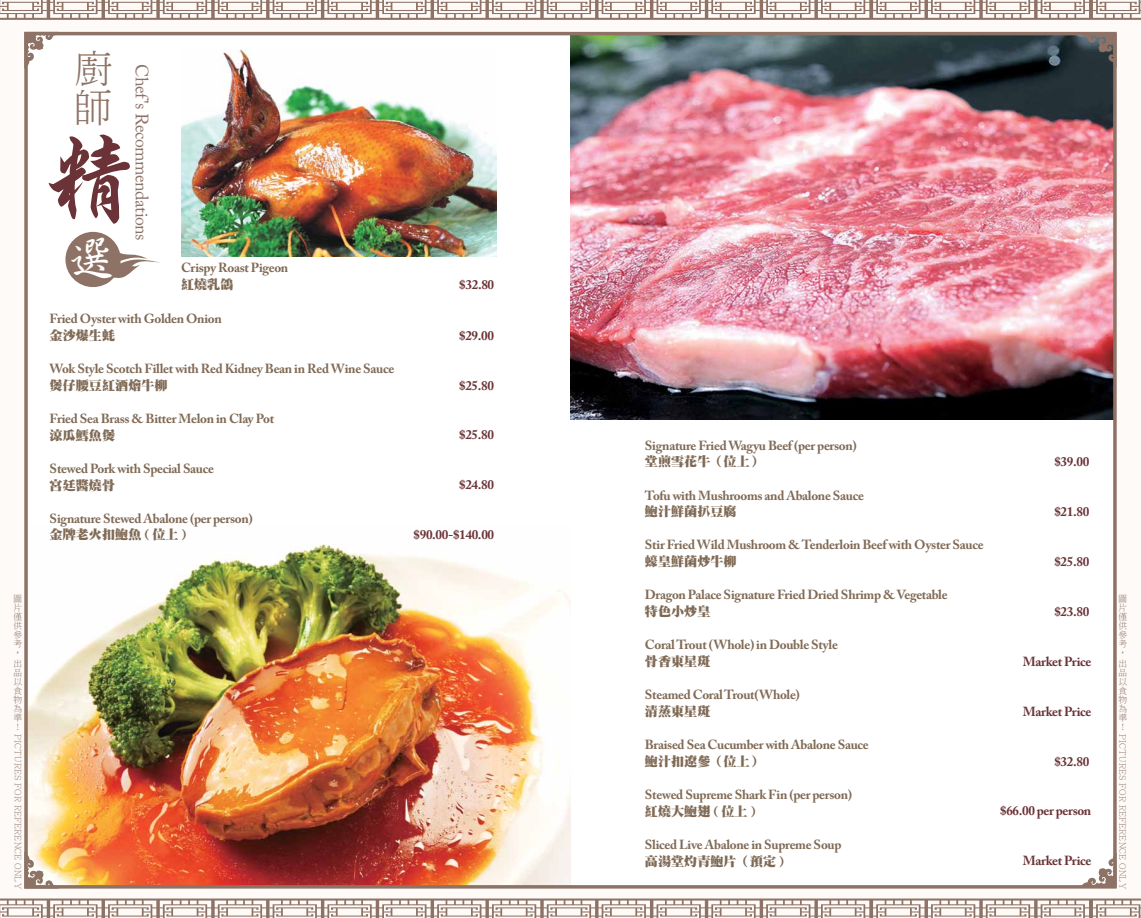
<style>
.page{position:relative;width:1141px;height:918px;background:#fdfaf8}
.page>*{position:absolute;margin:0;border:0;box-sizing:border-box;transform-origin:0 0}
.t1{font:102.2px "DF Xing Kai Std W5";color:#6b3337}
.t2{font:44.71px "DF Xing Shu Std W5";color:#fff}
.t3{font:300 38.32px/39.3px "Adobe Ming Std";color:#8d7265}
.t4{font:17.85px "Adobe Caslon Pro";letter-spacing:-.025em;color:#8d7265}
.t5{font:700 13.12px "Adobe Caslon Pro";letter-spacing:-.025em;color:#806a55}
.t6{font:700 13.12px "Adobe Caslon Pro";letter-spacing:-.025em;color:#6b3337}
.t7{font:13.12px "DF Ming Std W14";color:#806a55}
.t8{font:300 8.75px/9px "Adobe Ming Std";letter-spacing:.025em;color:#8d7265;text-align:justify}
</style>
<div class="page">
<svg style="left:0;top:0;width:1141px;height:20px"></svg>
<svg style="left:0;top:898px;width:1141px;height:20px"></svg>
<div style="left:24px;top:32px;width:1092px;height:856px;background:#fff"></div>
<img style="left:29px;top:544px;width:541px;height:339px">
<svg style="left:29px;top:851px;width:30px;height:32px"></svg>
<svg style="left:1085px;top:859px;width:27px;height:24px"></svg>
<img style="left:570px;top:37px;width:542px;height:382px">
<div style="left:24px;top:32px;width:1093px;height:856px;border:4px solid #8d7265"></div>
<svg style="left:24px;top:32px;width:35px;height:37px"></svg>
<svg style="left:1080px;top:33px;width:37px;height:35px"></svg>
<svg style="left:77px;top:236px;width:83px;height:52px"></svg>
<div style="left:65px;top:232px;width:56px;height:55px;background:#8d7265;border-radius:50%"></div>
<img style="left:181px;top:50px;width:315px;height:207px">
<p class="t8" style="left:14px;top:594px;width:10px">圖片僅供參考，</p>
<p class="t8" style="left:14px;top:659px;width:10px">出品以食物為準！</p>
<p class="t8" style="left:23px;top:734px;width:156px;rotate:90deg">Pictures for reference only</p>
<h3 class="t3" style="left:75px;top:48px;width:38px">廚師</h3>
<h1 class="t1" style="left:40px;top:123px;width:92px">精</h1>
<h3 class="t4" style="left:152px;top:64px;width:178px;rotate:90deg">Chef's Recommendations</h3>
<h2 class="t2" style="left:68px;top:233px;width:45px">選</h2>
<p class="t5" style="left:50px;top:311px;width:174px">Fried Oyster with Golden Onion</p>
<p class="t7" style="left:50px;top:328px;width:67px">金沙爆生蚝</p>
<p class="t6" style="left:459px;top:327px;width:36px">$29.00</p>
<p class="t5" style="left:50px;top:361px;width:346px">Wok Style Scotch Fillet with Red Kidney Bean in Red Wine Sauce</p>
<p class="t7" style="left:50px;top:378px;width:120px">煲仔腰豆紅酒燴牛柳</p>
<p class="t6" style="left:459px;top:377px;width:36px">$25.80</p>
<p class="t5" style="left:50px;top:411px;width:226px">Fried Sea Brass &amp; Bitter Melon in Clay Pot</p>
<p class="t7" style="left:50px;top:428px;width:67px">涼瓜鱈魚煲</p>
<p class="t6" style="left:459px;top:427px;width:36px">$25.80</p>
<p class="t5" style="left:50px;top:460px;width:166px">Stewed Pork with Special Sauce</p>
<p class="t7" style="left:50px;top:478px;width:67px">宮廷醬燒骨</p>
<p class="t6" style="left:459px;top:477px;width:36px">$24.80</p>
<p class="t5" style="left:50px;top:510px;width:205px">Signature Stewed Abalone (per person)</p>
<p class="t7" style="left:50px;top:528px;width:138px">金牌老火扣鮑魚 ( 位上 )</p>
<p class="t6" style="left:414px;top:527px;width:82px">$90.00-$140.00</p>
<p class="t5" style="left:181px;top:260px;width:109px">Crispy Roast Pigeon</p>
<p class="t7" style="left:181px;top:277px;width:54px">紅燒乳鴿</p>
<p class="t6" style="left:459px;top:276px;width:36px">$32.80</p>
<p class="t5" style="left:645px;top:437px;width:213px">Signature Fried Wagyu Beef (per person)</p>
<p class="t7" style="left:645px;top:455px;width:120px">堂煎雪花牛（位上）</p>
<p class="t6" style="left:1054px;top:454px;width:36px">$39.00</p>
<p class="t5" style="left:645px;top:487px;width:221px">Tofu with Mushrooms and Abalone Sauce</p>
<p class="t7" style="left:645px;top:504px;width:93px">鮑汁鮮菌扒豆腐</p>
<p class="t6" style="left:1054px;top:504px;width:36px">$21.80</p>
<p class="t5" style="left:645px;top:537px;width:340px">Stir Fried Wild Mushroom &amp; Tenderloin Beef with Oyster Sauce</p>
<p class="t7" style="left:645px;top:554px;width:93px">蠔皇鮮菌炒牛柳</p>
<p class="t6" style="left:1054px;top:554px;width:36px">$25.80</p>
<p class="t5" style="left:645px;top:587px;width:304px">Dragon Palace Signature Fried Dried Shrimp &amp; Vegetable</p>
<p class="t7" style="left:645px;top:604px;width:67px">特色小炒皇</p>
<p class="t6" style="left:1054px;top:604px;width:36px">$23.80</p>
<p class="t5" style="left:645px;top:637px;width:195px">Coral Trout (Whole) in Double Style</p>
<p class="t7" style="left:645px;top:654px;width:67px">骨香東星斑</p>
<p class="t6" style="left:1023px;top:653px;width:70px">Market Price</p>
<p class="t5" style="left:645px;top:687px;width:157px">Steamed Coral Trout(Whole)</p>
<p class="t7" style="left:645px;top:704px;width:67px">清蒸東星斑</p>
<p class="t6" style="left:1023px;top:703px;width:70px">Market Price</p>
<p class="t5" style="left:645px;top:737px;width:225px">Braised Sea Cucumber with Abalone Sauce</p>
<p class="t7" style="left:645px;top:754px;width:120px">鮑汁扣遼參（位上）</p>
<p class="t6" style="left:1054px;top:753px;width:36px">$32.80</p>
<p class="t5" style="left:645px;top:786px;width:209px">Stewed Supreme Shark Fin (per person)</p>
<p class="t7" style="left:645px;top:804px;width:112px">紅燒大鮑翅 ( 位上 )</p>
<p class="t6" style="left:1000px;top:803px;width:93px">$66.00 per person</p>
<p class="t5" style="left:645px;top:836px;width:198px">Sliced Live Abalone in Supreme Soup</p>
<p class="t7" style="left:645px;top:854px;width:140px">高湯堂灼青鮑片（預定 )</p>
<p class="t6" style="left:1023px;top:853px;width:70px">Market Price</p>
<p class="t8" style="left:1119px;top:594px;width:10px">圖片僅供參考，</p>
<p class="t8" style="left:1119px;top:659px;width:10px">出品以食物為準！</p>
<p class="t8" style="left:1128px;top:734px;width:156px;rotate:90deg">Pictures for reference only</p>
</div>
